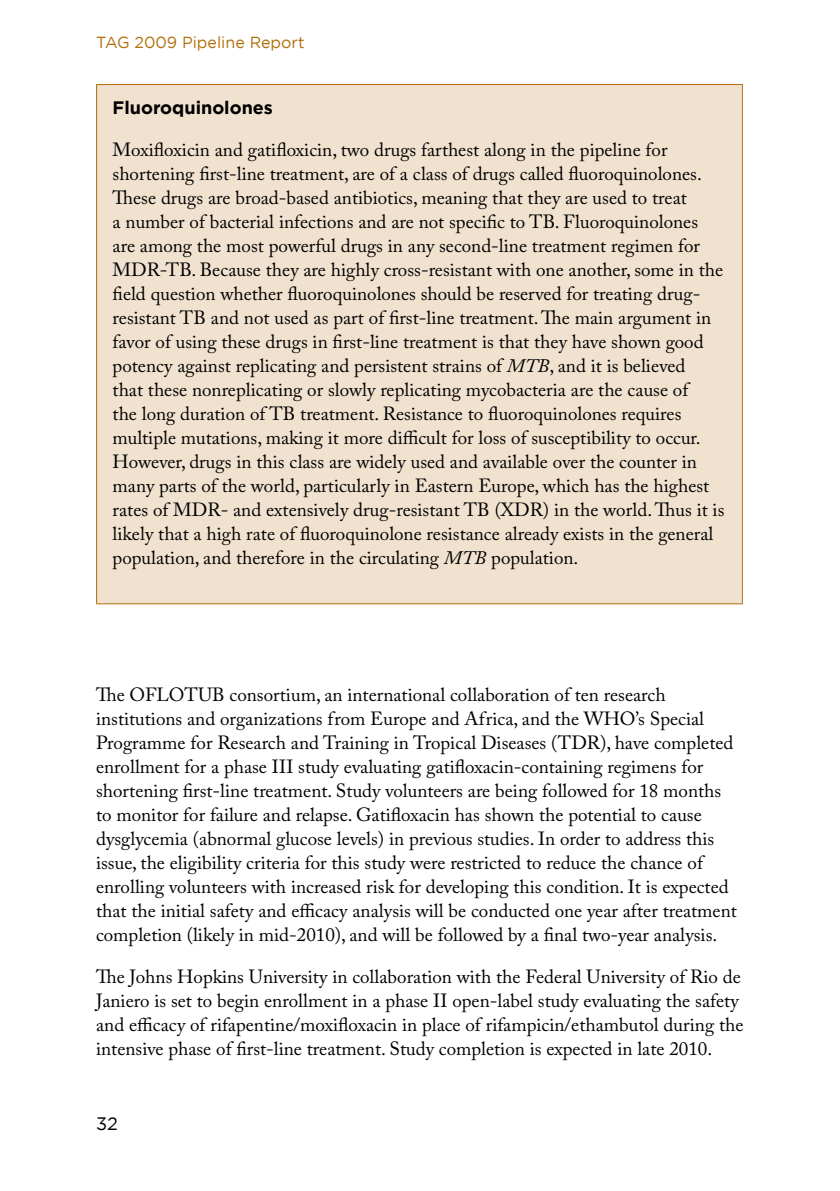
<style>
.page{position:relative;width:840px;height:1191px;background:#fff}
.page>*{position:absolute;margin:0;border:0;box-sizing:border-box;transform-origin:0 0}
.t1{font:19px/24px "Adobe Caslon Pro";color:#000}
.t2{font:700 18px "Gotham";color:#000}
.t3{font:18px "Gotham";color:#000}
.t4{font:16px "Gotham";color:#b2700e}
.s1{font-style:italic}
</style>
<div class="page">
<div style="left:96px;top:84px;width:646px;height:520px;background:#f0e2cf"></div>
<hr style="left:96px;top:84px;width:646px;height:1px;background:#b2700e">
<hr style="left:96px;top:85px;width:1px;height:518px;background:#b2700e">
<hr style="left:741px;top:85px;width:1px;height:518px;background:#b2700e">
<hr style="left:96px;top:603px;width:646px;height:1px;background:#b2700e">
<p class="t4" style="left:96px;top:33px;width:12px">TAG</p>
<p class="t4" style="left:134px;top:33px;width:171px">2009 Pipeline Report</p>
<p class="t2" style="left:112px;top:97px;width:162px">Fluoroquinolones</p>
<p class="t1" style="left:112px;top:137px;width:613px">Moxifloxicin and gatifloxicin, two drugs farthest along in the pipeline for shortening first-line treatment, are of a class of drugs called fluoroquinolones.<br>These drugs are broad-based antibiotics, meaning that they are used to treat<br>a number of bacterial infections and are not specific to TB. Fluoroquinolones are among the most powerful drugs in any second-line treatment regimen for MDR-TB. Because they are highly cross-resistant with one another, some in the field question whether fluoroquinolones should be reserved for treating drug&shy;resistant TB and not used as part of first-line treatment. The main argument in favor of using these drugs in first-line treatment is that they have shown good potency against replicating and persistent strains of <span class="s1">MTB</span>, and it is believed<br>that these nonreplicating or slowly replicating mycobacteria are the cause of<br>the long duration of TB treatment. Resistance to fluoroquinolones requires multiple mutations, making it more difficult for loss of susceptibility to occur.<br>However, drugs in this class are widely used and available over the counter in many parts of the world, particularly in Eastern Europe, which has the highest rates of MDR- and extensively drug-resistant TB (XDR) in the world. Thus it is likely that a high rate of fluoroquinolone resistance already exists in the general population, and therefore in the circulating <span class="s1">MTB</span> population.</p>
<p class="t1" style="left:96px;top:682px;width:642px">The OFLOTUB consortium, an international collaboration of ten research institutions and organizations from Europe and Africa, and the WHO’s Special Programme for Research and Training in Tropical Diseases (TDR), have completed enrollment for a phase III study evaluating gatifloxacin-containing regimens for shortening first-line treatment. Study volunteers are being followed for 18 months to monitor for failure and relapse. Gatifloxacin has shown the potential to cause dysglycemia (abnormal glucose levels) in previous studies. In order to address this issue, the eligibility criteria for this study were restricted to reduce the chance of enrolling volunteers with increased risk for developing this condition. It is expected that the initial safety and efficacy analysis will be conducted one year after treatment completion (likely in mid-2010), and will be followed by a final two-year analysis.</p>
<p class="t1" style="left:96px;top:964px;width:648px">The Johns Hopkins University in collaboration with the Federal University of Rio de Janiero is set to begin enrollment in a phase II open-label study evaluating the safety and efficacy of rifapentine/moxifloxacin in place of rifampicin/ethambutol during the intensive phase of first-line treatment. Study completion is expected in late 2010.</p>
<p class="t3" style="left:96px;top:1113px;width:23px">32</p>
</div>
